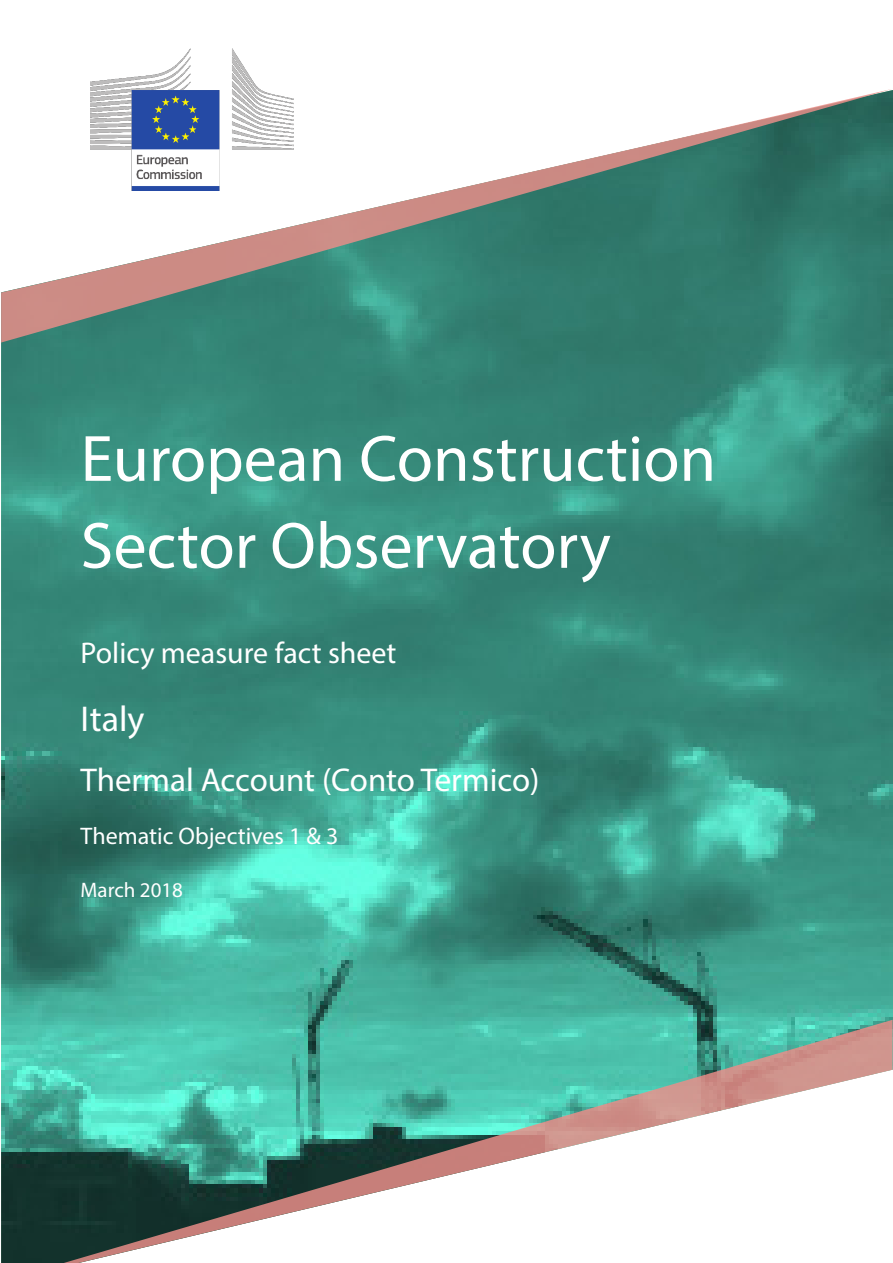
<style>
.page{position:relative;width:893px;height:1263px;background:#fff}
.page>*{position:absolute;margin:0;border:0;box-sizing:border-box;transform-origin:0 0}
.t1{font:66px "Myriad Pro";color:#fff}
.t2{font:36px "Myriad Pro";color:#fff}
.t3{font:33px "Myriad Pro";color:#fff}
.t4{font:30px "Myriad Pro";color:#fff}
.t5{font:24px "Myriad Pro";color:#fff}
.t6{font:21px "Myriad Pro";color:#fff}
</style>
<div class="page">
<img style="left:1px;top:343px;width:892px;height:677px">
<img style="left:90px;top:49px;width:170px;height:40px">
<svg style="left:1px;top:89px;width:892px;height:254px"></svg>
<svg style="left:1px;top:1020px;width:892px;height:243px"></svg>
<p class="t1" style="left:81px;top:418px;width:637px">European Construction</p>
<p class="t1" style="left:81px;top:505px;width:532px">Sector Observatory</p>
<p class="t4" style="left:81px;top:634px;width:317px">Policy measure fact sheet</p>
<p class="t2" style="left:81px;top:697px;width:65px">Italy</p>
<p class="t3" style="left:81px;top:760px;width:460px">Thermal Account (Conto Termico)</p>
<p class="t5" style="left:81px;top:821px;width:259px">Thematic Objectives 1 &amp; 3</p>
<p class="t6" style="left:81px;top:877px;width:104px">March 2018</p>
</div>
